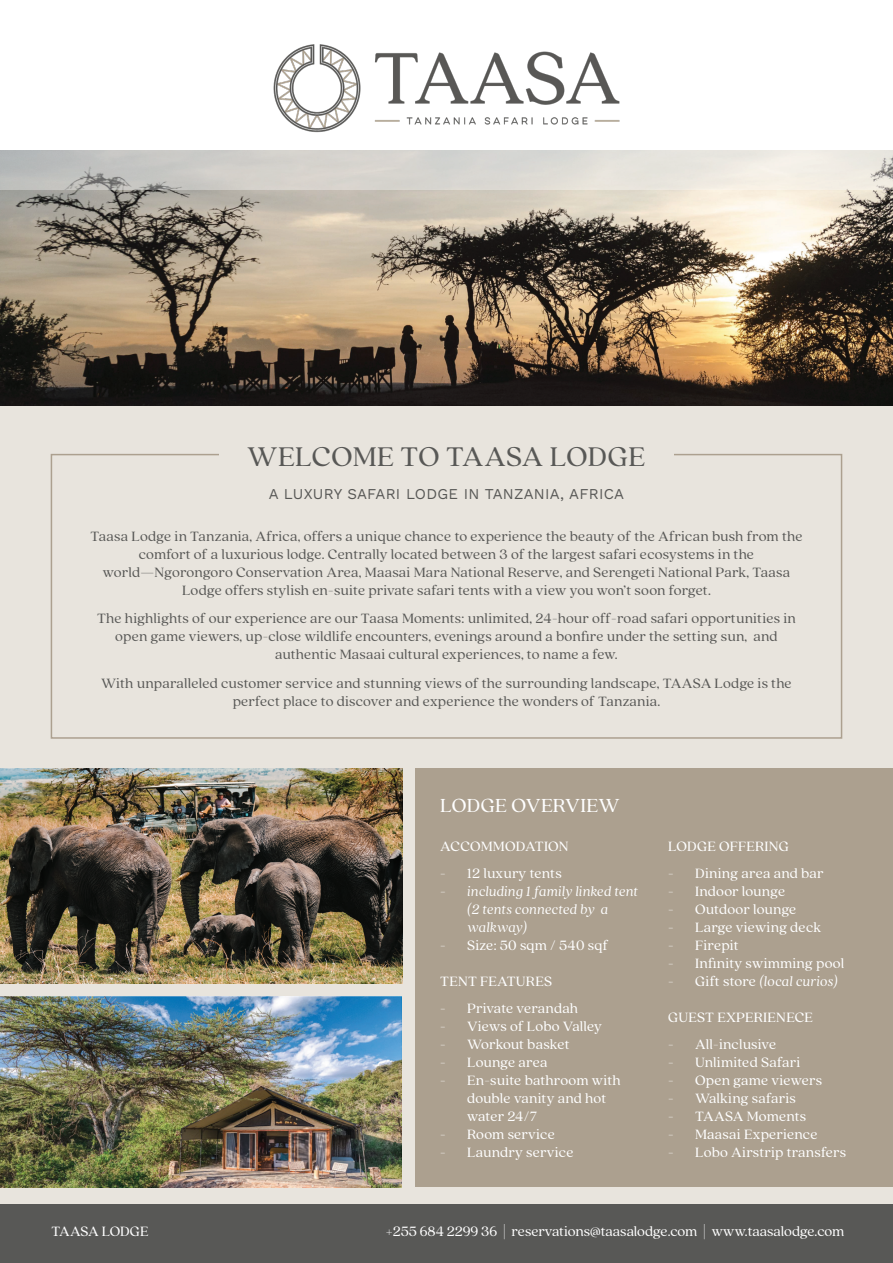
<style>
.page{position:relative;width:893px;height:1263px;background:#fff}
.page>*{position:absolute;margin:0;border:0;box-sizing:border-box;transform-origin:0 0}
.t1{font:30px "Quincy CF";letter-spacing:.01em;color:#585856}
.t2{font:21px "Quincy CF";letter-spacing:.015em;color:#fff}
.t3{font:15px/18px "Quincy CF";letter-spacing:.01em;color:#585856;text-align:center}
.t4{font:15px/18px "Quincy CF";letter-spacing:.01em;color:#fff}
.t5{font:italic 15px/18px "Quincy CF";letter-spacing:.01em;color:#fff}
.t6{font:15px "Work Sans";letter-spacing:.015em;color:#585856}
.s1{font-style:normal}
</style>
<div class="page">
<div style="left:0;top:150px;width:893px;height:1055px;background:#e8e4dd"></div>
<div style="left:415px;top:769px;width:478px;height:418px;background:#aca08f"></div>
<div style="left:0;top:1205px;width:893px;height:58px;background:#585856"></div>
<div style="left:51px;top:454px;width:791px;height:285px;border:2px solid #aca08f"></div>
<div style="left:219px;top:435px;width:455px;height:43px;background:#e8e4dd"></div>
<img style="left:273px;top:44px;width:347px;height:89px">
<img style="left:0;top:769px;width:402px;height:214px">
<img style="left:0;top:997px;width:402px;height:190px">
<img style="left:0;top:190px;width:893px;height:216px">
<div style="left:0;top:150px;width:893px;height:40px;background:linear-gradient(to right,#babbb9,#f5f1e8)"></div>
<h1 class="t1" style="left:247px;top:436px;width:400px">WELCOME TO TAASA LODGE</h1>
<p class="t6" style="left:269px;top:482px;width:357px">A LUXURY SAFARI LODGE IN TANZANIA, AFRICA</p>
<p class="t3" style="left:90px;top:526px;width:713px">Taasa Lodge in Tanzania, Africa, offers a unique chance to experience the beauty of the African bush from the comfort of a luxurious lodge. Centrally located between 3 of the largest safari ecosystems in the world—Ngorongoro Conservation Area, Maasai Mara National Reserve, and Serengeti National Park, Taasa Lodge offers stylish en-suite private safari tents with a view you won’t soon forget.</p>
<p class="t3" style="left:97px;top:609px;width:700px">The highlights of our experience are our Taasa Moments: unlimited, 24-hour off-road safari opportunities in open game viewers, up-close wildlife encounters, evenings around a bonfire under the setting sun, and authentic Masaai cultural experiences, to name a few.</p>
<p class="t3" style="left:101px;top:674px;width:692px">With unparalleled customer service and stunning views of the surrounding landscape, TAASA Lodge is the perfect place to discover and experience the wonders of Tanzania.</p>
<h2 class="t2" style="left:440px;top:791px;width:181px">LODGE OVERVIEW</h2>
<p class="t4" style="left:440px;top:837px;width:130px">ACCOMMODATION</p>
<p class="t4" style="left:440px;top:864px;width:123px">- 12 luxury tents</p>
<p class="t5" style="left:467px;top:882px;width:172px;text-indent:-27px">- including 1 family linked tent (2 tents connected by a walkway)</p>
<p class="t4" style="left:440px;top:936px;width:169px">- Size: 50 sqm / 540 sqf</p>
<p class="t4" style="left:440px;top:972px;width:113px">TENT FEATURES</p>
<p class="t4" style="left:440px;top:999px;width:139px">- Private verandah</p>
<p class="t4" style="left:440px;top:1017px;width:163px">- Views of Lobo Valley</p>
<p class="t4" style="left:440px;top:1035px;width:131px">- Workout basket</p>
<p class="t4" style="left:440px;top:1053px;width:109px">- Lounge area</p>
<p class="t4" style="left:467px;top:1071px;width:155px;text-indent:-27px">- En-suite bathroom with double vanity and hot water 24/7</p>
<p class="t4" style="left:440px;top:1125px;width:116px">- Room service</p>
<p class="t4" style="left:440px;top:1143px;width:135px">- Laundry service</p>
<p class="t4" style="left:668px;top:837px;width:122px">LODGE OFFERING</p>
<p class="t4" style="left:668px;top:864px;width:157px">- Dining area and bar</p>
<p class="t4" style="left:668px;top:882px;width:118px">- Indoor lounge</p>
<p class="t4" style="left:668px;top:900px;width:130px">- Outdoor lounge</p>
<p class="t4" style="left:668px;top:918px;width:155px">- Large viewing deck</p>
<p class="t4" style="left:668px;top:936px;width:72px">- Firepit</p>
<p class="t4" style="left:668px;top:954px;width:178px">- Infinity swimming pool</p>
<p class="t5" style="left:668px;top:972px;width:171px"><span class="s1">- Gift store</span> (local curios)</p>
<p class="t4" style="left:668px;top:1008px;width:146px">GUEST EXPERIENECE</p>
<p class="t4" style="left:668px;top:1035px;width:110px">- All-inclusive</p>
<p class="t4" style="left:668px;top:1053px;width:134px">- Unlimited Safari</p>
<p class="t4" style="left:668px;top:1071px;width:155px">- Open game viewers</p>
<p class="t4" style="left:668px;top:1089px;width:129px">- Walking safaris</p>
<p class="t4" style="left:668px;top:1107px;width:140px">- TAASA Moments</p>
<p class="t4" style="left:668px;top:1125px;width:151px">- Maasai Experience</p>
<p class="t4" style="left:668px;top:1143px;width:179px">- Lobo Airstrip transfers</p>
<p class="t4" style="left:51px;top:1221px;width:99px">TAASA LODGE</p>
<p class="t4" style="left:386px;top:1221px;width:460px">+255 684 2299 36 | reservations@taasalodge.com | www.taasalodge.com</p>
</div>
